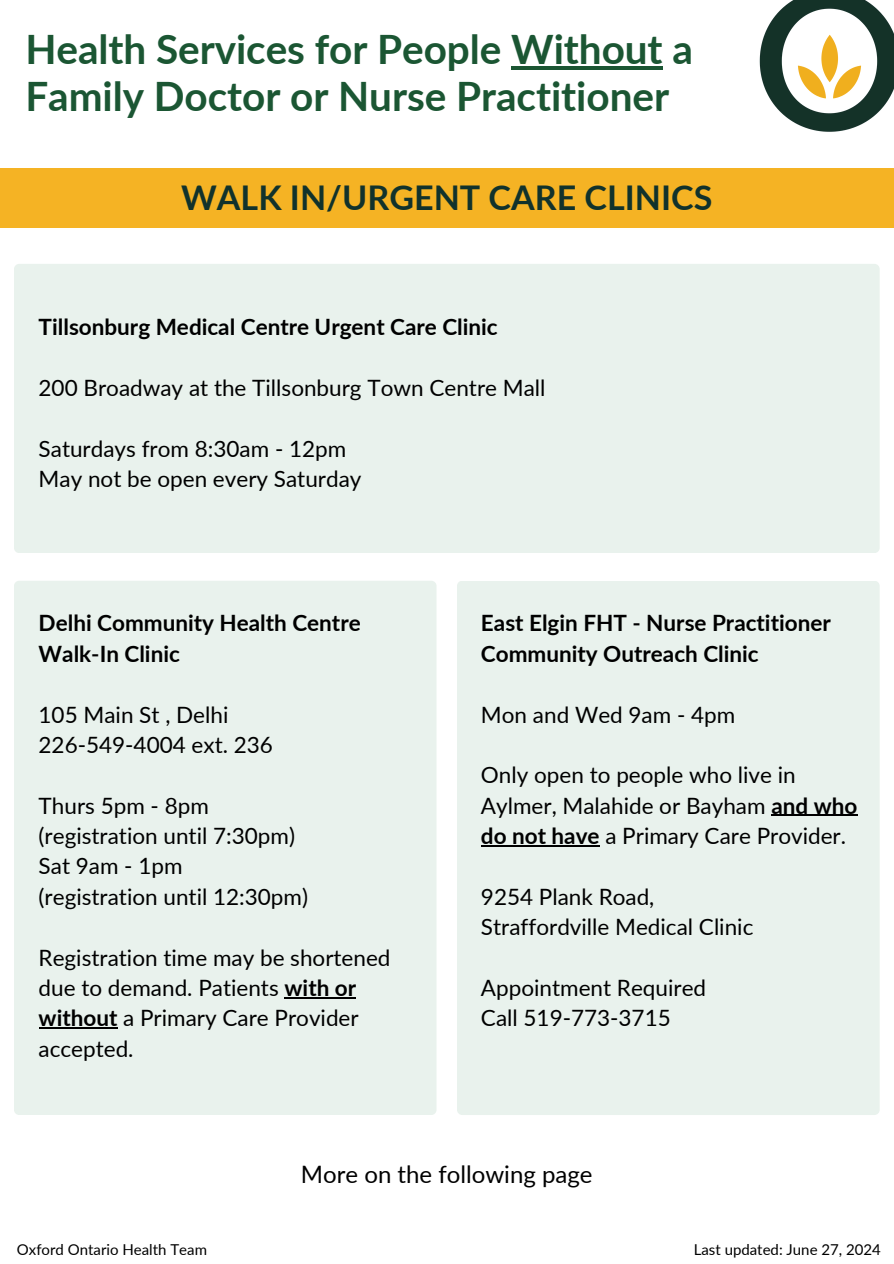
<style>
.page{position:relative;width:894px;height:1264px;background:#fff}
.page>*{position:absolute;margin:0;border:0;box-sizing:border-box;transform-origin:0 0}
.t1{font:700 40.5px/47.2px "Lato";color:#1b5633}
.t2{font:700 34.05px "Lato";color:#11322c}
.t3{font:24px "Lato";color:#000}
.t4{font:22.5px/30.3px "Lato";color:#000}
.t5{font:700 22.5px/30.3px "Lato";color:#000}
.t6{font:15px "Lato";color:#000}
.s1{font-weight:700}
</style>
<div class="page">
<div style="left:0;top:168px;width:893px;height:59px;background:#f5b324"></div>
<img style="left:759px;top:0;width:134px;height:132px">
<div style="left:14px;top:264px;width:865px;height:289px;background:#e9f2ed;border-radius:5px"></div>
<div style="left:14px;top:580px;width:422px;height:534px;background:#e9f2ed;border-radius:5px"></div>
<hr style="left:284px;top:997px;width:72px;height:1px;background:#000">
<hr style="left:39px;top:1027px;width:78px;height:1px;background:#000">
<div style="left:457px;top:580px;width:422px;height:534px;background:#e9f2ed;border-radius:5px"></div>
<hr style="left:511px;top:66px;width:151px;height:4px;background:#1b5633">
<hr style="left:771px;top:814px;width:86px;height:2px;background:#000">
<hr style="left:481px;top:845px;width:118px;height:1px;background:#000">
<h4 class="t1" style="left:25px;top:25px;width:669px">Health Services for People Without a<br>Family Doctor or Nurse Practitioner</h4>
<p class="t2" style="left:181px;top:176px;width:532px">WALK IN/URGENT CARE CLINICS</p>
<h2 class="t5" style="left:39px;top:311px;width:460px">Tillsonburg Medical Centre Urgent Care Clinic</h2>
<h3 class="t4" style="left:39px;top:372px;width:508px">200 Broadway at the Tillsonburg Town Centre Mall</h3>
<h4 class="t4" style="left:39px;top:433px;width:324px">Saturdays from 8:30am - 12pm<br>May not be open every Saturday</h4>
<h4 class="t5" style="left:39px;top:607px;width:323px">Delhi Community Health Centre<br>Walk-In Clinic</h4>
<h3 class="t4" style="left:39px;top:698px;width:236px">105 Main St , Delhi<br>226-549-4004 ext. 236</h3>
<h4 class="t4" style="left:39px;top:789px;width:271px">Thurs 5pm - 8pm (registration until 7:30pm)<br>Sat 9am - 1pm<br>(registration until 12:30pm)</h4>
<h4 class="t4" style="left:39px;top:941px;width:353px">Registration time may be shortened due to demand. Patients <span class="s1">with or without</span> a Primary Care Provider accepted.</h4>
<h3 class="t5" style="left:481px;top:607px;width:351px">East Elgin FHT - Nurse Practitioner<br>Community Outreach Clinic</h3>
<h4 class="t4" style="left:481px;top:698px;width:256px">Mon and Wed 9am - 4pm</h4>
<h4 class="t4" style="left:481px;top:759px;width:378px">Only open to people who live in<br>Aylmer, Malahide or Bayham <span class="s1">and who do not have</span> a Primary Care Provider.</h4>
<h4 class="t4" style="left:481px;top:881px;width:274px">9254 Plank Road,<br>Straffordville Medical Clinic</h4>
<h4 class="t4" style="left:481px;top:972px;width:227px">Appointment Required<br>Call 519-773-3715</h4>
<h4 class="t6" style="left:17px;top:1240px;width:191px">Oxford Ontario Health Team</h4>
<p class="t3" style="left:301px;top:1158px;width:293px">More on the following page</p>
<p class="t6" style="left:693px;top:1240px;width:188px">Last updated: June 27, 2024</p>
</div>
